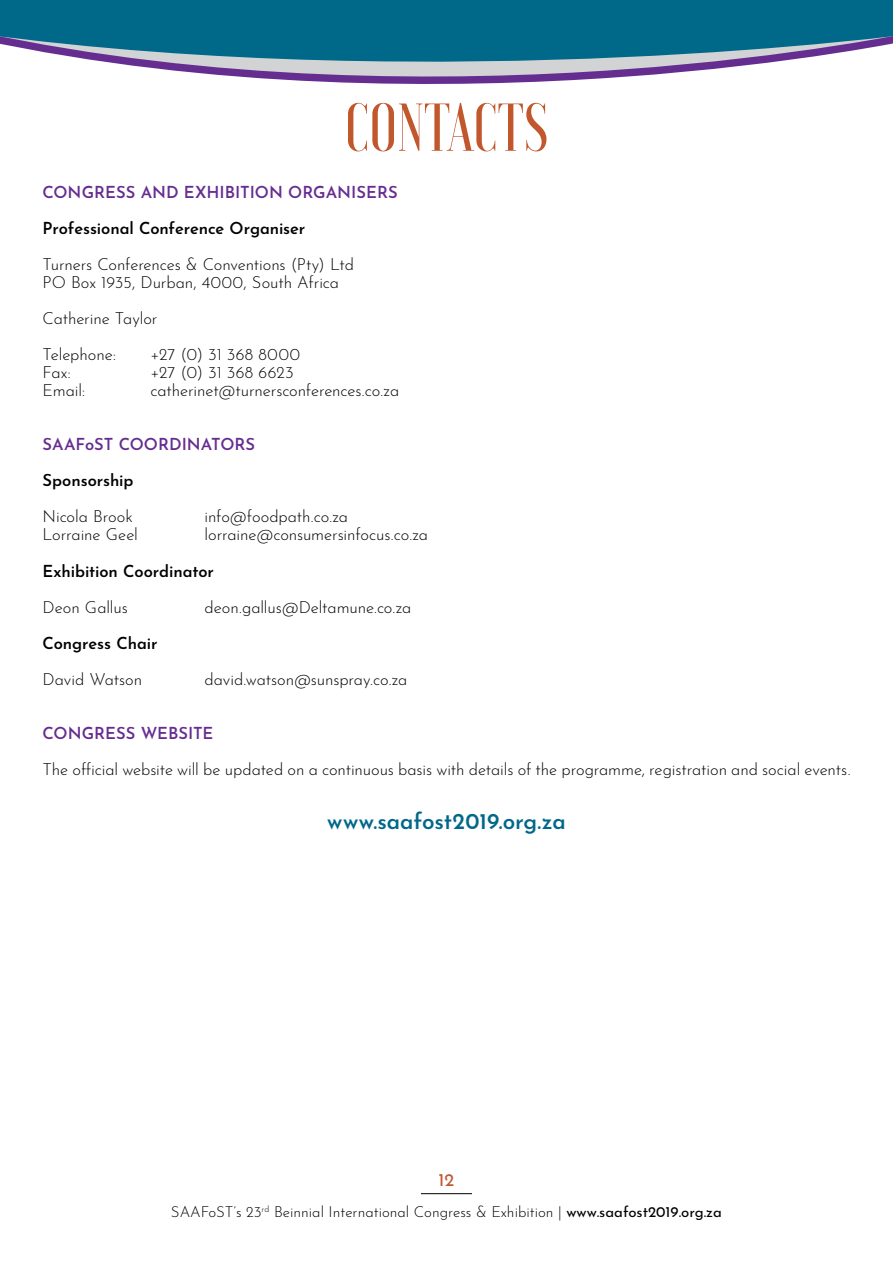
<style>
.page{position:relative;width:893px;height:1263px;background:#fff}
.page>*{position:absolute;margin:0;border:0;box-sizing:border-box;transform-origin:0 0}
.t1{font:500 67.5px "Voga";color:#c1572d}
.t2{font:600 22.5px "Josefin Sans";letter-spacing:-.005em;color:#006889}
.t3{font:18px "Josefin Sans";color:#c1572d}
.t4{font:300 16.5px/18px "Josefin Sans";letter-spacing:-.005em;color:#000}
.t5{font:600 16.5px "Josefin Sans";letter-spacing:-.005em;color:#000}
.t6{font:600 16.5px "Josefin Sans";color:#662d91}
.t7{font:300 16.5px "Josefin Sans";letter-spacing:.025em;color:#000}
.t8{font:300 16.5px "Josefin Sans";letter-spacing:.015em;color:#000}
.t9{font:300 15px "Josefin Sans";color:#000}
.s1{font-weight:400}
</style>
<div class="page">
<hr style="left:421px;top:1193px;width:51px;height:1px;background:#000">
<svg style="left:0;top:0;width:893px;height:84px;fill:#006889"></svg>
<h1 class="t1" style="left:345px;top:89px;width:205px">CONTACTS</h1>
<p class="t6" style="left:43px;top:178px;width:357px">CONGRESS AND EXHIBITION ORGANISERS</p>
<p class="t5" style="left:43px;top:215px;width:264px">Professional Conference Organiser</p>
<p class="t4" style="left:43px;top:254px;width:313px">Turners Conferences &amp; Conventions (Pty) Ltd<br>PO Box 1935, Durban, 4000, South Africa</p>
<p class="t4" style="left:43px;top:299px;width:117px;line-height:36px">Catherine Taylor<br>Telephone:</p>
<p class="t7" style="left:151px;top:342px;width:151px">+27 (0) 31 368 8000</p>
<p class="t4" style="left:43px;top:362px;width:30px">Fax:</p>
<p class="t8" style="left:151px;top:360px;width:145px">+27 (0) 31 368 6623</p>
<p class="t4" style="left:43px;top:380px;width:44px">Email:</p>
<p class="t4" style="left:151px;top:380px;width:250px">catherinet@turnersconferences.co.za</p>
<p class="t6" style="left:43px;top:431px;width:214px">SAAFoST COORDINATORS</p>
<p class="t5" style="left:43px;top:467px;width:92px">Sponsorship</p>
<p class="t4" style="left:43px;top:506px;width:92px">Nicola Brook</p>
<p class="t4" style="left:205px;top:506px;width:145px">info@foodpath.co.za</p>
<p class="t4" style="left:43px;top:524px;width:97px">Lorraine Geel</p>
<p class="t4" style="left:205px;top:524px;width:225px">lorraine@consumersinfocus.co.za</p>
<p class="t5" style="left:43px;top:557px;width:173px">Exhibition Coordinator</p>
<p class="t4" style="left:43px;top:596px;width:87px">Deon Gallus</p>
<p class="t4" style="left:205px;top:596px;width:208px">deon.gallus@Deltamune.co.za</p>
<p class="t5" style="left:43px;top:629px;width:116px">Congress Chair</p>
<p class="t4" style="left:43px;top:668px;width:101px">David Watson</p>
<p class="t4" style="left:205px;top:668px;width:204px">david.watson@sunspray.co.za</p>
<p class="t6" style="left:43px;top:719px;width:172px">CONGRESS WEBSITE</p>
<p class="t4" style="left:43px;top:758px;width:809px">The official website will be updated on a continuous basis with details of the programme, registration and social events.</p>
<h2 class="t2" style="left:327px;top:801px;width:240px">www.saafost2019.org.za</h2>
<p class="t3" style="left:439px;top:1164px;width:17px">12</p>
<p class="t9" style="left:171px;top:1200px;width:552px">SAAFoST’s 23<sup>rd</sup> Beinnial International Congress &amp; Exhibition | <span class="s1">www.saafost2019.org.za</span></p>
</div>
